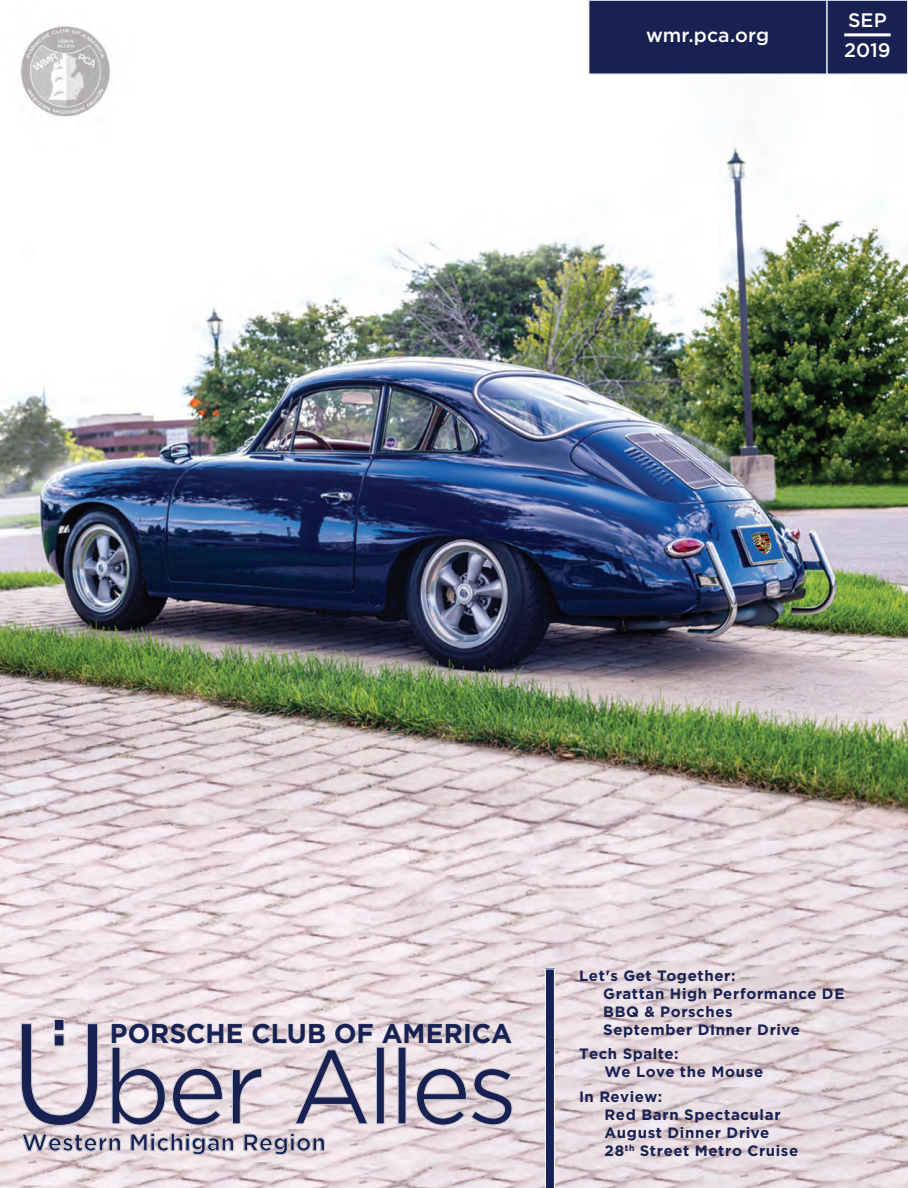
<style>
.page{position:relative;width:908px;height:1188px;background:#fff}
.page>*{position:absolute;margin:0;border:0;box-sizing:border-box;transform-origin:0 0}
.Frontpage_Teaser_Bod{font:105px "Gotham";letter-spacing:-.045em;color:#182151}
.Interior_Body_Copy{font:700 27px "Gotham";color:#182151}
.Frontpage_Teaser_Bod-2{font:700 24px "Gotham";color:#182151}
.Frontpage_Month{font:500 19.5px "Gotham";letter-spacing:.005em;color:#fff}
.Frontpage_Year{font:500 19.5px "Gotham";color:#fff}
.Frontpage_Teaser_Hea{font:700 15px/18px "Gotham";letter-spacing:.04em;color:#182151}
.s1{font-size:143.1px}
</style>
<div class="page">
<img style="left:0;top:26px;width:907px;height:1162px">
<svg style="left:21px;top:1023px;width:77px;height:103px;background:#e7dadf"></svg>
<div style="left:376px;top:1047px;width:8px;height:77px;border:1px solid #c7c8ca"></div>
<div style="left:398px;top:1047px;width:8px;height:77px;border:1px solid #c7c8ca"></div>
<svg style="left:416px;top:1068px;width:96px;height:57px;background:#e0d4d9"></svg>
<div style="left:54px;top:1019px;width:10px;height:12px;border:1px solid #dcdddf"></div>
<svg style="left:22px;top:1134px;width:99px;height:17px;background:#dcd2d6"></svg>
<svg style="left:130px;top:1133px;width:104px;height:22px;background:#e0d5d9"></svg>
<svg style="left:243px;top:1133px;width:82px;height:22px;background:#ddd2d7"></svg>
<svg style="left:111px;top:1023px;width:262px;height:102px;background:#e4d8dd"></svg>
<svg style="left:381px;top:1023px;width:82px;height:21px;background:#dcd3d7"></svg>
<div style="left:465px;top:1024px;width:4px;height:19px;border:1px solid #c7c8ca"></div>
<svg style="left:472px;top:1023px;width:40px;height:21px"></svg>
<svg style="left:545px;top:969px;width:9px;height:219px;background:#313964"></svg>
<div style="left:587px;top:0;width:320px;height:75px;background:#182151"></div>
<p class="Frontpage_Month" style="left:646px;top:22px;width:124px">wmr.pca.org</p>
<p class="Frontpage_Month" style="left:847px;top:8px;width:40px">SEP</p>
<p class="Frontpage_Year" style="left:844px;top:37px;width:48px">2019</p>
<p class="Frontpage_Teaser_Bod" style="left:46px;top:926px;width:27px">.</p>
<p class="Frontpage_Teaser_Bod" style="left:10px;top:1019px;width:509px"><span class="s1">U</span>ber Alles</p>
<p class="Interior_Body_Copy" style="left:110px;top:1016px;width:403px">PORSCHE CLUB OF AMERICA</p>
<p class="Frontpage_Teaser_Bod" style="left:46px;top:942px;width:27px">.</p>
<p class="Frontpage_Teaser_Bod-2" style="left:22px;top:1126px;width:306px">Western Michigan Region</p>
<p class="Frontpage_Teaser_Hea" style="left:579px;top:966px;width:158px">Let's Get Together:</p>
<p class="Frontpage_Teaser_Hea" style="left:603px;top:984px;width:243px">Grattan High Performance DE<br>BBQ &amp; Porsches<br>September DInner Drive</p>
<p class="Frontpage_Teaser_Hea" style="left:579px;top:1045px;width:101px">Tech Spalte:</p>
<p class="Frontpage_Teaser_Hea" style="left:604px;top:1063px;width:160px">We Love the Mouse</p>
<p class="Frontpage_Teaser_Hea" style="left:579px;top:1088px;width:85px">In Review:</p>
<p class="Frontpage_Teaser_Hea" style="left:604px;top:1106px;width:177px">Red Barn Spectacular</p>
<p class="Frontpage_Teaser_Hea" style="left:604px;top:1124px;width:166px">August Dinner Drive</p>
<p class="Frontpage_Teaser_Hea" style="left:604px;top:1142px;width:195px">28<sup>th</sup> Street Metro Cruise</p>
</div>
